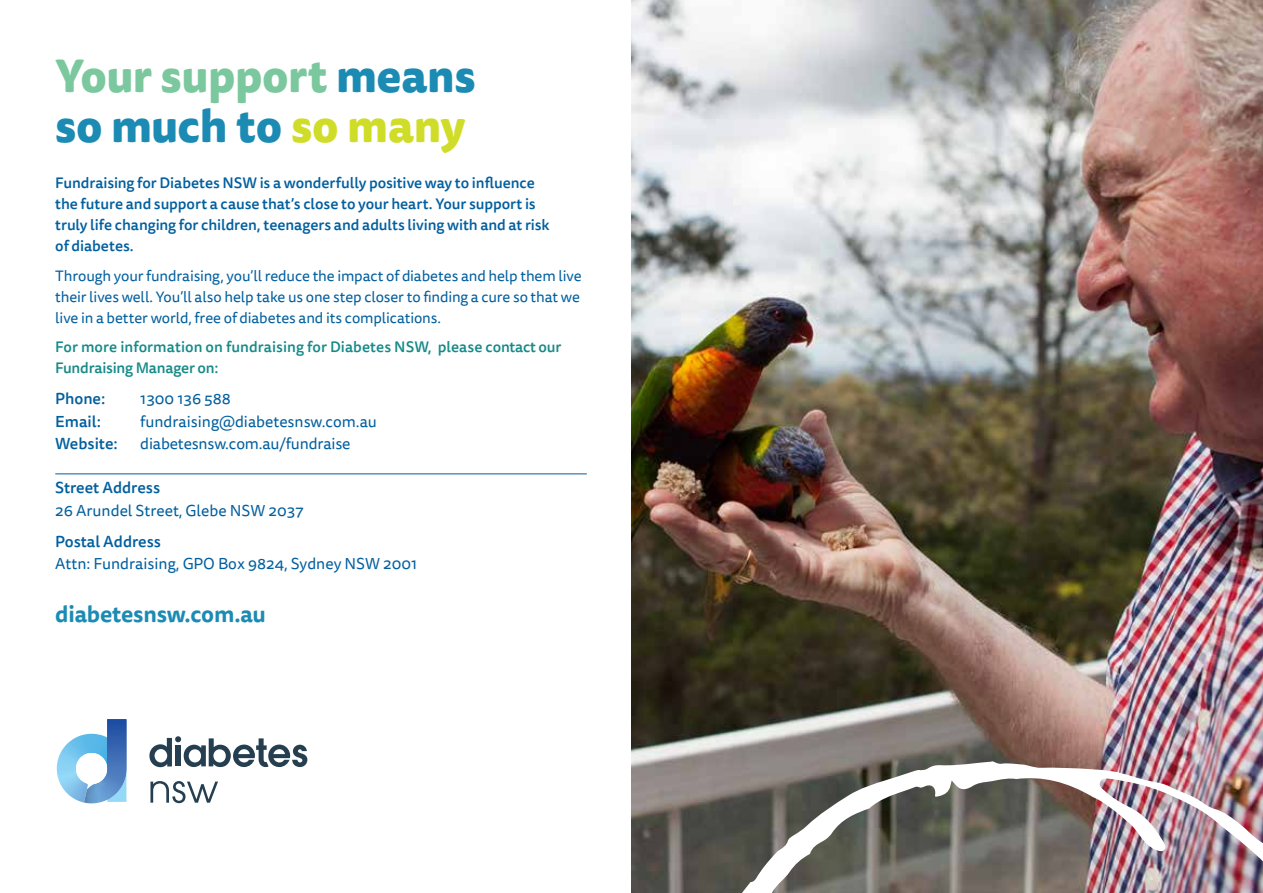
<style>
.page{position:relative;width:1263px;height:893px;background:#fff}
.page>*{position:absolute;margin:0;border:0;box-sizing:border-box;transform-origin:0 0}
.t1{font:800 45px/49.5px "Tisa Sans OT";letter-spacing:-.01em;color:#1c8bb4}
.t2{font:700 22.5px "Tisa Sans OT";letter-spacing:-.01em;color:#1c8bb4}
.t3{font:15.75px "Tisa Sans OT";color:#005f9f}
.t4{font:500 15.75px "Tisa Sans Pro";color:#005f9f}
.t5{font:500 15px/21px "Tisa Sans OT";letter-spacing:-.005em;color:#005f9f}
.t6{font:15px/21px "Tisa Sans OT";letter-spacing:-.005em;color:#005f9f}
.t7{font:500 15px/21px "Tisa Sans OT";letter-spacing:.005em;color:#168a88}
.s1{color:#7cc89e}
.s2{color:#d0dd28}
</style>
<div class="page">
<img style="left:631px;top:0;width:632px;height:893px">
<hr style="left:55px;top:474px;width:532px;height:1px;background:#005f9f">
<svg style="left:149px;top:736px;width:158px;height:31px"></svg>
<svg style="left:150px;top:781px;width:68px;height:22px"></svg>
<img style="left:84px;top:802px;width:17px;height:1px">
<svg style="left:57px;top:719px;width:69px;height:83px"></svg>
<img style="left:666px;top:761px;width:597px;height:132px">
<h1 class="t1" style="left:55px;top:54px;width:422px"><span class="s1">Your support</span> means so much to <span class="s2">so many</span></h1>
<p class="t5" style="left:55px;top:173px;width:496px">Fundraising for Diabetes NSW is a wonderfully positive way to influence the future and support a cause that’s close to your heart. Your support is truly life changing for children, teenagers and adults living with and at risk of diabetes.</p>
<p class="t6" style="left:55px;top:266px;width:528px">Through your fundraising, you’ll reduce the impact of diabetes and help them live their lives well. You’ll also help take us one step closer to finding a cure so that we live in a better world, free of diabetes and its complications.</p>
<p class="t7" style="left:55px;top:337px;width:508px">For more information on fundraising for Diabetes NSW, please contact our<br>Fundraising Manager on:</p>
<p class="t4" style="left:55px;top:388px;width:52px">Phone:</p>
<p class="t3" style="left:140px;top:389px;width:92px">1300 136 588</p>
<p class="t4" style="left:55px;top:410px;width:47px">Email:</p>
<p class="t3" style="left:140px;top:412px;width:238px">fundraising@diabetesnsw.com.au</p>
<p class="t4" style="left:55px;top:433px;width:64px">Website:</p>
<p class="t3" style="left:140px;top:434px;width:212px">diabetesnsw.com.au/fundraise</p>
<p class="t4" style="left:55px;top:477px;width:106px">Street Address</p>
<p class="t3" style="left:55px;top:501px;width:250px">26 Arundel Street, Glebe NSW 2037</p>
<p class="t4" style="left:55px;top:530px;width:107px">Postal Address</p>
<p class="t3" style="left:55px;top:554px;width:363px">Attn: Fundraising, GPO Box 9824, Sydney NSW 2001</p>
<h2 class="t2" style="left:55px;top:600px;width:212px">diabetesnsw.com.au</h2>
</div>
